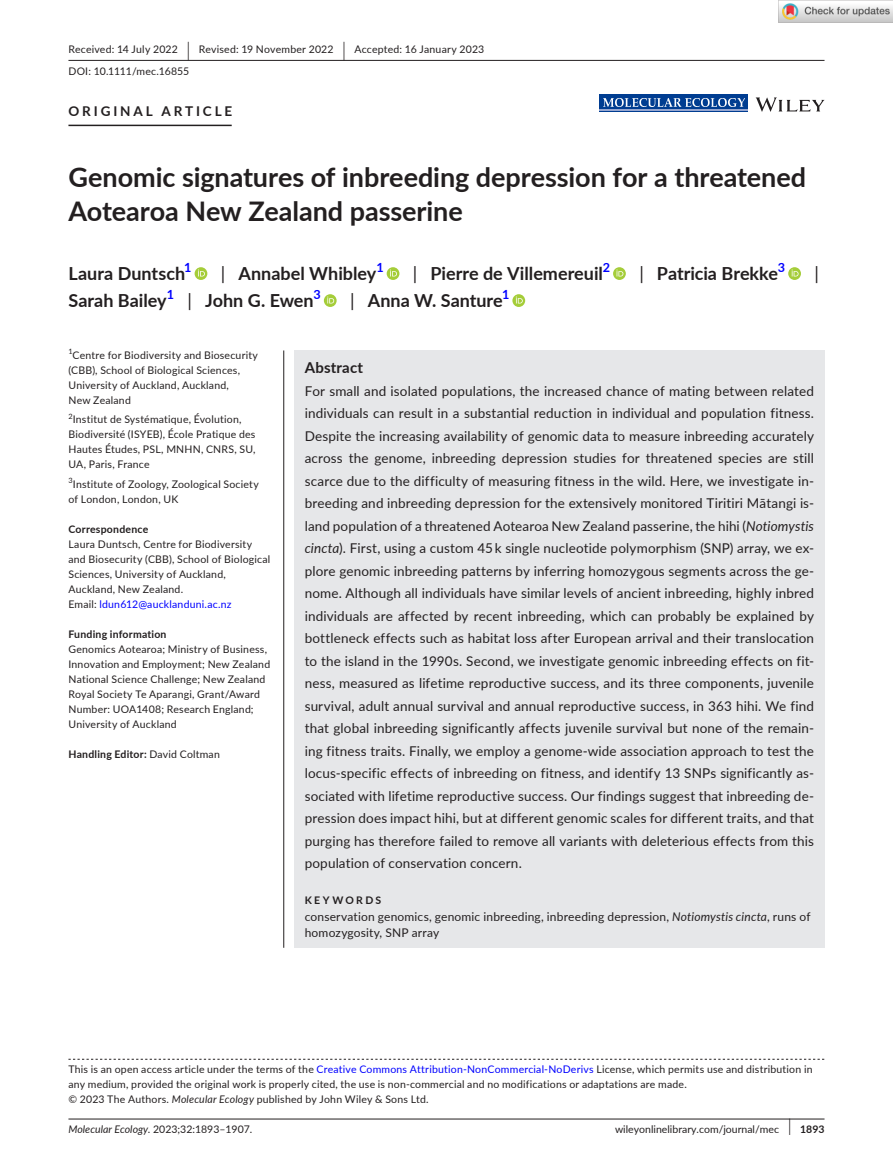
<style>
.page{position:relative;width:893px;height:1174px;background:#fff}
.page>*{position:absolute;margin:0;border:0;box-sizing:border-box;transform-origin:0 0}
.t1{font:700 27px/34.5px "Lato";letter-spacing:-.005em;color:#231f20}
.t2{font:700 18px "Lato";color:#231f20}
.t3{font:18px "Lato";color:#231f20}
.t4{font:700 15px "Lato";letter-spacing:.015em;color:#231f20}
.t5{font:13.5px/22.5px "Lato";letter-spacing:.01em;color:#231f20;text-align:justify}
.t6{font:700 13.5px "Lato";letter-spacing:.215em;color:#231f20}
.t7{font:700 12.6px "Lato";color:#00f}
.t8{font:12px/16.5px "Lato";letter-spacing:.015em;color:#231f20}
.t9{font:10.5px/15px "Lato";letter-spacing:.02em;color:#231f20}
.t10{font:10.5px "Lato";color:#231f20}
.t11{font:700 10.5px "Lato";letter-spacing:.02em;color:#231f20}
.t12{font:700 10.5px "Lato";letter-spacing:.22em;color:#231f20}
.t13{font:7.35px "Lato";color:#231f20}
.s1{font-size:19.65px}
.s2{font-weight:400}
.s3{color:#00f}
.s4{font-style:italic}
.s5{font-size:17.4px}
.s6{font-weight:700}
</style>
<div class="page">
<hr style="left:68px;top:1118px;width:756px;height:1px;background:#231f20">
<svg style="left:756px;top:97px;width:68px;height:15px"></svg>
<div style="left:599px;top:95px;width:149px;height:17px;background:#003d91"></div>
<img style="left:603px;top:98px;width:141px;height:9px">
<hr style="left:599px;top:109px;width:149px;height:2px;background:#96a6d0">
<hr style="left:68px;top:60px;width:756px;height:1px;background:#231f20">
<hr style="left:68px;top:125px;width:164px;height:1px;background:#231f20">
<svg style="left:195px;top:267px;width:12px;height:13px"></svg>
<svg style="left:198px;top:269px;width:7px;height:7px"></svg>
<svg style="left:387px;top:267px;width:12px;height:13px"></svg>
<svg style="left:390px;top:269px;width:7px;height:7px"></svg>
<svg style="left:613px;top:267px;width:13px;height:13px"></svg>
<svg style="left:616px;top:269px;width:7px;height:7px"></svg>
<svg style="left:788px;top:267px;width:13px;height:13px"></svg>
<svg style="left:792px;top:269px;width:6px;height:7px"></svg>
<svg style="left:324px;top:294px;width:13px;height:13px"></svg>
<svg style="left:327px;top:296px;width:7px;height:7px"></svg>
<svg style="left:512px;top:294px;width:13px;height:13px"></svg>
<svg style="left:516px;top:296px;width:7px;height:7px"></svg>
<svg style="left:68px;top:1058px;width:756px;height:1px"></svg>
<div style="left:294px;top:350px;width:530px;height:597px;background:#e6e7e9"></div>
<hr style="left:283px;top:350px;width:1px;height:597px;background:#231f20">
<img style="left:779px;top:0;width:114px;height:23px">
<p class="t9" style="left:68px;top:38px;width:417px;line-height:21.8px">Received: 14 July 2022 <span class="s1">|</span> Revised: 19 November 2022 <span class="s1">|</span> Accepted: 16 January 2023<br>DOI: 10.1111/mec.16855</p>
<p class="t6" style="left:68px;top:101px;width:165px">ORIGINAL ARTICLE</p>
<h1 class="t1" style="left:68px;top:159px;width:739px">Genomic signatures of inbreeding depression for a threatened<br>Aotearoa New Zealand passerine</h1>
<h2 class="t2" style="left:68px;top:260px;width:118px">Laura Duntsch</h2>
<p class="t7" style="left:184px;top:258px;width:9px">1</p>
<h2 class="t2" style="left:221px;top:260px;width:157px"><span class="s2">|</span> Annabel Whibley</h2>
<p class="t7" style="left:376px;top:258px;width:9px">1</p>
<h2 class="t2" style="left:413px;top:260px;width:192px"><span class="s2">|</span> Pierre de Villemereuil</h2>
<p class="t7" style="left:603px;top:258px;width:9px">2</p>
<h2 class="t2" style="left:639px;top:260px;width:140px"><span class="s2">|</span> Patricia Brekke</h2>
<p class="t7" style="left:778px;top:258px;width:9px">3</p>
<h2 class="t3" style="left:814px;top:260px;width:6px">|</h2>
<h2 class="t2" style="left:68px;top:287px;width:100px">Sarah Bailey</h2>
<p class="t7" style="left:167px;top:285px;width:9px">1</p>
<h2 class="t2" style="left:187px;top:287px;width:128px"><span class="s2">|</span> John G. Ewen</h2>
<p class="t7" style="left:314px;top:285px;width:9px">3</p>
<h2 class="t2" style="left:350px;top:287px;width:154px"><span class="s2">|</span> Anna W. Santure</h2>
<p class="t7" style="left:502px;top:285px;width:9px">1</p>
<p class="t13" style="left:68px;top:346px;width:6px">1</p>
<p class="t9" style="left:68px;top:347px;width:191px;text-indent:4px">Centre for Biodiversity and Biosecurity (CBB), School of Biological Sciences,<br>University of Auckland, Auckland,<br>New Zealand</p>
<p class="t9" style="left:68px;top:412px;width:189px"><sup>2</sup>Institut de Systématique, Évolution, Biodiversité (ISYEB), École Pratique des Hautes Études, PSL, MNHN, CNRS, SU, UA, Paris, France</p>
<p class="t9" style="left:68px;top:476px;width:192px"><sup>3</sup>Institute of Zoology, Zoological Society of London, London, UK</p>
<p class="t11" style="left:68px;top:521px;width:81px">Correspondence</p>
<p class="t9" style="left:68px;top:536px;width:203px">Laura Duntsch, Centre for Biodiversity and Biosecurity (CBB), School of Biological Sciences, University of Auckland, Auckland, New Zealand.<br>Email: <span class="s3">ldun612@aucklanduni.ac.nz</span></p>
<p class="t11" style="left:68px;top:626px;width:100px">Funding information</p>
<p class="t9" style="left:68px;top:641px;width:203px">Genomics Aotearoa; Ministry of Business, Innovation and Employment; New Zealand National Science Challenge; New Zealand Royal Society Te Aparangi, Grant/Award Number: UOA1408; Research England; University of Auckland</p>
<p class="t11" style="left:68px;top:746px;width:153px">Handling Editor: <span class="s2">David Coltman</span></p>
<p class="t4" style="left:305px;top:356px;width:60px">Abstract</p>
<p class="t5" style="left:305px;top:379px;width:511px">For small and isolated populations, the increased chance of mating between related individuals can result in a substantial reduction in individual and population fitness.<br>Despite the increasing availability of genomic data to measure inbreeding accurately across the genome, inbreeding depression studies for threatened species are still scarce due to the difficulty of measuring fitness in the wild. Here, we investigate in&shy;breeding and inbreeding depression for the extensively monitored Tiritiri Mātangi is&shy;land population of a threatened Aotearoa New Zealand passerine, the hihi (<span class="s4">Notiomystis cincta</span>). First, using a custom 45 k single nucleotide polymorphism (SNP) array, we ex&shy;plore genomic inbreeding patterns by inferring homozygous segments across the ge&shy;nome. Although all individuals have similar levels of ancient inbreeding, highly inbred individuals are affected by recent inbreeding, which can probably be explained by bottleneck effects such as habitat loss after European arrival and their translocation to the island in the 1990s. Second, we investigate genomic inbreeding effects on fit&shy;ness, measured as lifetime reproductive success, and its three components, juvenile survival, adult annual survival and annual reproductive success, in 363 hihi. We find that global inbreeding significantly affects juvenile survival but none of the remain&shy;ing fitness traits. Finally, we employ a genome-wide association approach to test the locus-specific effects of inbreeding on fitness, and identify 13 SNPs significantly as&shy;sociated with lifetime reproductive success. Our findings suggest that inbreeding de&shy;pression does impact hihi, but at different genomic scales for different traits, and that purging has therefore failed to remove all variants with deleterious effects from this population of conservation concern.</p>
<p class="t12" style="left:305px;top:892px;width:78px">KEYWORDS</p>
<p class="t8" style="left:305px;top:907px;width:507px">conservation genomics, genomic inbreeding, inbreeding depression, <span class="s4">Notiomystis cincta</span>, runs of homozygosity, SNP array</p>
<p class="t9" style="left:68px;top:1061px;width:746px">This is an open access article under the terms of the <span class="s3">Creative Commons Attribution-NonCommercial-NoDerivs</span> License, which permits use and distribution in any medium, provided the original work is properly cited, the use is non-commercial and no modifications or adaptations are made.<br>© 2023 The Authors. <span class="s4">Molecular Ecology</span> published by John Wiley &amp; Sons Ltd.</p>
<p class="t10" style="left:68px;top:1121px;width:185px"><span class="s4">Molecular Ecology.</span> 2023;32:1893–1907.</p>
<p class="t10" style="left:615px;top:1121px;width:211px">wileyonlinelibrary.com/journal/mec <span class="s5">|</span> <span class="s6">1893</span></p>
</div>
